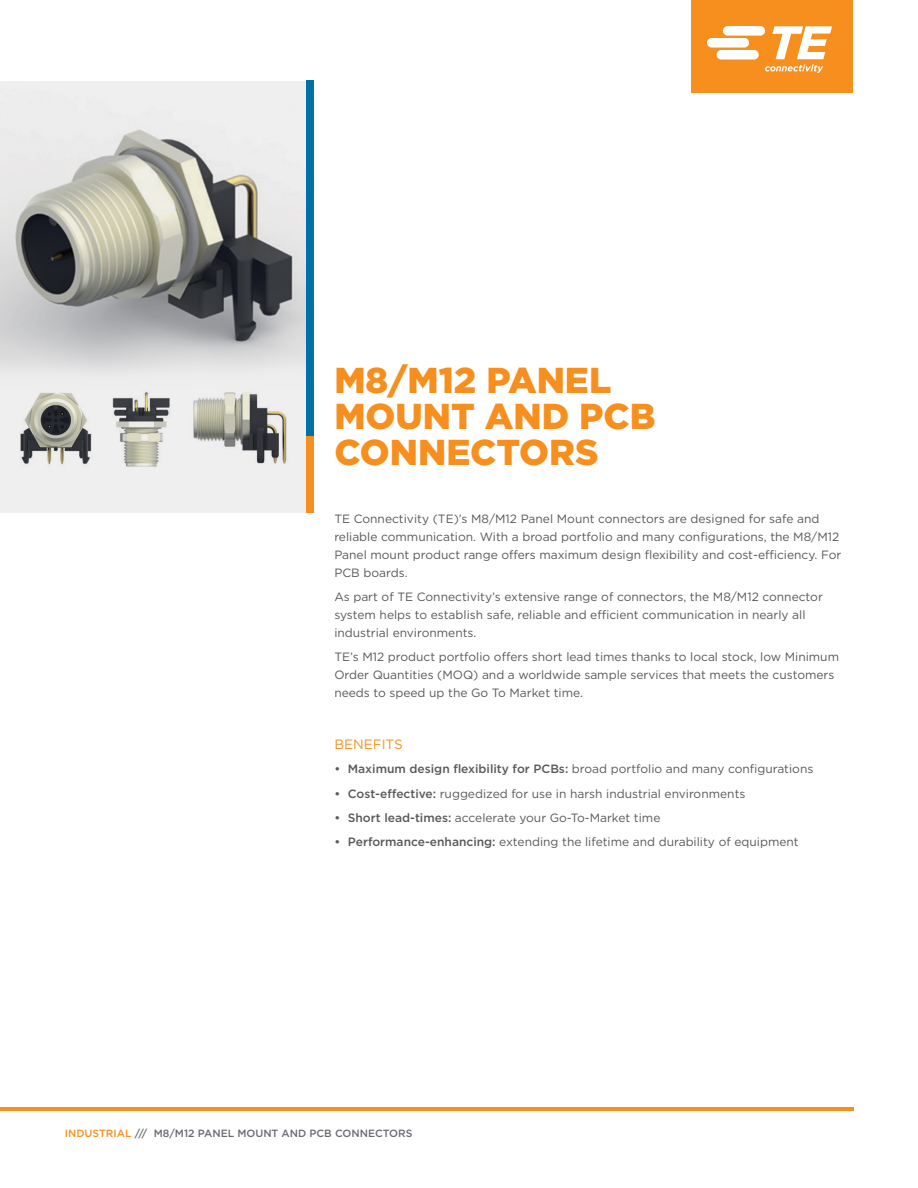
<style>
.page{position:relative;width:918px;height:1188px;background:#fff}
.page>*{position:absolute;margin:0;border:0;box-sizing:border-box;transform-origin:0 0}
.t1{font:900 36px/36px "Gotham";color:#f68f1e}
.t2{font:13.5px "Gotham";color:#f68f1e}
.t3{font:12px/18px "Gotham";color:#57585a}
.t4{font:500 10.5px "Gotham";color:#696b73}
.s1{font-weight:500}
.s2{color:#f68f1e}
</style>
<div class="page">
<img style="left:0;top:81px;width:307px;height:432px">
<div style="left:307px;top:81px;width:7px;height:357px;background:#0071a7"></div>
<div style="left:307px;top:437px;width:7px;height:76px;background:#f68f1e"></div>
<hr style="left:0;top:1107px;width:853px;height:4px;background:#f68f1e">
<div style="left:691px;top:0;width:162px;height:93px;background:#f68f1e"></div>
<svg style="left:707px;top:26px;width:125px;height:47px"></svg>
<h1 class="t1" style="left:334px;top:362px;width:323px">M8/M12 PANEL<br>MOUNT AND PCB<br>CONNECTORS</h1>
<p class="t3" style="left:334px;top:509px;width:508px">TE Connectivity (TE)’s M8/M12 Panel Mount connectors are designed for safe and reliable communication. With a broad portfolio and many configurations, the M8/M12<br>Panel mount product range offers maximum design flexibility and cost-efficiency. For PCB boards.</p>
<p class="t3" style="left:334px;top:588px;width:490px">As part of TE Connectivity’s extensive range of connectors, the M8/M12 connector system helps to establish safe, reliable and efficient communication in nearly all industrial environments.</p>
<p class="t3" style="left:334px;top:648px;width:506px">TE’s M12 product portfolio offers short lead times thanks to local stock, low Minimum<br>Order Quantities (MOQ) and a worldwide sample services that meets the customers needs to speed up the Go To Market time.</p>
<p class="t2" style="left:334px;top:735px;width:70px">BENEFITS</p>
<p class="t3" style="left:334px;top:760px;width:481px"><span class="s1">• Maximum design flexibility for PCBs:</span> broad portfolio and many configurations</p>
<p class="t3" style="left:334px;top:784px;width:413px"><span class="s1">• Cost-effective:</span> ruggedized for use in harsh industrial environments</p>
<p class="t3" style="left:334px;top:808px;width:328px"><span class="s1">• Short lead-times:</span> accelerate your Go-To-Market time</p>
<p class="t3" style="left:334px;top:833px;width:466px"><span class="s1">• Performance-enhancing:</span> extending the lifetime and durability of equipment</p>
<p class="t4" style="left:65px;top:1126px;width:349px"><span class="s2">INDUSTRIAL</span> /// M8/M12 PANEL MOUNT AND PCB CONNECTORS</p>
</div>
